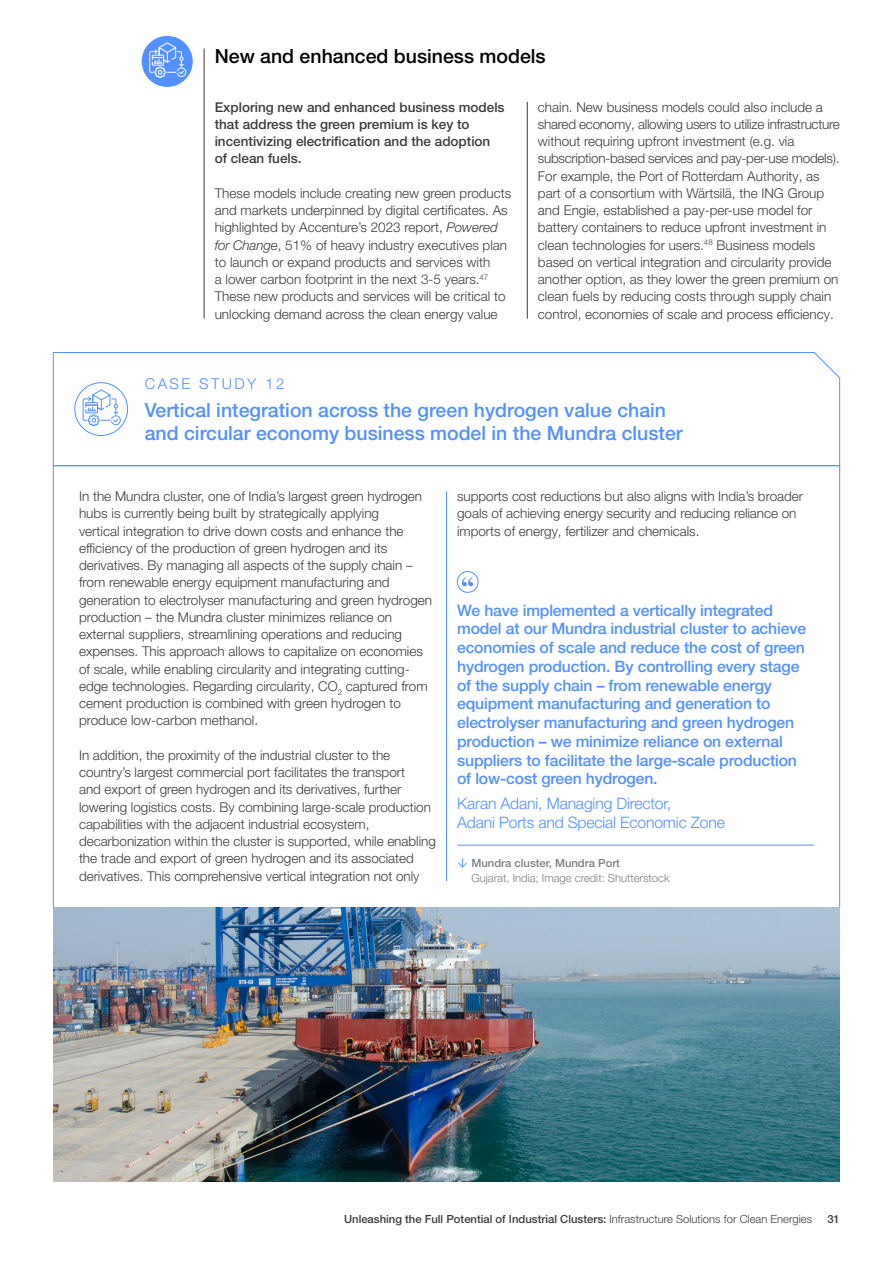
<style>
.page{position:relative;width:893px;height:1263px;background:#fff}
.page>*{position:absolute;margin:0;border:0;box-sizing:border-box;transform-origin:0 0}
.t1{font:500 19.5px/23.4px "Helvetica Neue LT Pro";color:#5291ff}
.t2{font:500 19.5px "Helvetica Neue LT Pro";color:#000}
.t3{font:500 15.75px/18.8px "Helvetica Neue LT Pro";letter-spacing:-.01em;color:#5291ff}
.t4{font:300 15.75px/18.8px "Helvetica Neue LT Pro";letter-spacing:-.01em;color:#5291ff}
.t5{font:300 15px "Helvetica Neue LT Pro";letter-spacing:.16em;color:#5291ff}
.t6{font:300 13.5px/17.2px "Helvetica Neue LT Pro";color:#3c3c3b}
.t7{font:500 13.5px/17.2px "Helvetica Neue LT Pro";color:#3c3c3b}
.t8{font:500 11.25px "Helvetica Neue LT Pro";color:#3c3c3b}
.t9{font:300 11.25px "Helvetica Neue LT Pro";color:#7d7f88}
.t10{font:500 11.25px "Helvetica Neue LT Pro";color:#7d7f88}
.s1{font-style:italic}
.s2{font-weight:300}
</style>
<div class="page">
<hr style="left:204px;top:48px;width:1px;height:271px;background:#3c3c3b">
<hr style="left:527px;top:102px;width:1px;height:217px;background:#3c3c3b">
<div style="left:142px;top:36px;width:51px;height:51px;background:#5291ff;border-radius:50%"></div>
<svg style="left:149px;top:42px;width:37px;height:36px"></svg>
<hr style="left:457px;top:845px;width:357px;height:1px;background:#5291ff">
<div style="left:457px;top:571px;width:21px;height:21px;border:1px solid #5291ff;border-radius:50%"></div>
<svg style="left:462px;top:577px;width:11px;height:9px"></svg>
<svg style="left:458px;top:858px;width:9px;height:10px"></svg>
<hr style="left:446px;top:491px;width:1px;height:390px;background:#5291ff">
<svg style="left:53px;top:352px;width:787px;height:114px"></svg>
<img style="left:53px;top:907px;width:787px;height:274px">
<h1 class="t2" style="left:215px;top:44px;width:332px">New and enhanced business models</h1>
<p class="t7" style="left:215px;top:98px;width:291px">Exploring new and enhanced business models that address the green premium is key to incentivizing electrification and the adoption of clean fuels.</p>
<p class="t6" style="left:215px;top:184px;width:298px">These models include creating new green products and markets underpinned by digital certificates. As highlighted by Accenture’s 2023 report, <span class="s1">Powered for Change</span>, 51% of heavy industry executives plan to launch or expand products and services with<br>a lower carbon footprint in the next 3-5 years.<sup>47<br></sup>These new products and services will be critical to unlocking demand across the clean energy value</p>
<p class="t6" style="left:538px;top:98px;width:303px">chain. New business models could also include a shared economy, allowing users to utilize infrastructure without requiring upfront investment (e.g. via subscription-based services and pay-per-use models).<br>For example, the Port of Rotterdam Authority, as part of a consortium with Wärtsilä, the ING Group and Engie, established a pay-per-use model for battery containers to reduce upfront investment in clean technologies for users.<sup>48</sup> Business models based on vertical integration and circularity provide another option, as they lower the green premium on clean fuels by reducing costs through supply chain control, economies of scale and process efficiency.</p>
<p class="t5" style="left:145px;top:374px;width:141px">CASE STUDY 12</p>
<h1 class="t1" style="left:145px;top:398px;width:539px">Vertical integration across the green hydrogen value chain and circular economy business model in the Mundra cluster</h1>
<p class="t6" style="left:79px;top:487px;width:355px">In the Mundra cluster, one of India’s largest green hydrogen hubs is currently being built by strategically applying<br>vertical integration to drive down costs and enhance the efficiency of the production of green hydrogen and its derivatives. By managing all aspects of the supply chain – from renewable energy equipment manufacturing and generation to electrolyser manufacturing and green hydrogen production – the Mundra cluster minimizes reliance on external suppliers, streamlining operations and reducing expenses. This approach allows to capitalize on economies of scale, while enabling circularity and integrating cutting&shy;edge technologies. Regarding circularity, CO<sub>2</sub> captured from cement production is combined with green hydrogen to produce low-carbon methanol.</p>
<p class="t6" style="left:79px;top:746px;width:358px">In addition, the proximity of the industrial cluster to the country’s largest commercial port facilitates the transport<br>and export of green hydrogen and its derivatives, further lowering logistics costs. By combining large-scale production capabilities with the adjacent industrial ecosystem, decarbonization within the cluster is supported, while enabling the trade and export of green hydrogen and its associated derivatives. This comprehensive vertical integration not only</p>
<p class="t6" style="left:457px;top:487px;width:347px">supports cost reductions but also aligns with India’s broader goals of achieving energy security and reducing reliance on imports of energy, fertilizer and chemicals.</p>
<p class="t3" style="left:457px;top:600px;width:350px">We have implemented a vertically integrated model at our Mundra industrial cluster to achieve economies of scale and reduce the cost of green hydrogen production. By controlling every stage of the supply chain – from renewable energy equipment manufacturing and generation to electrolyser manufacturing and green hydrogen production – we minimize reliance on external suppliers to facilitate the large-scale production of low-cost green hydrogen.</p>
<p class="t4" style="left:457px;top:794px;width:269px">Karan Adani, Managing Director,<br>Adani Ports and Special Economic Zone</p>
<p class="t10" style="left:471px;top:856px;width:150px">Mundra cluster, Mundra Port</p>
<p class="t9" style="left:471px;top:871px;width:200px">Gujarat, India; Image credit: Shutterstock</p>
<p class="t8" style="left:344px;top:1212px;width:470px">Unleashing the Full Potential of Industrial Clusters: <span class="s2">Infrastructure Solutions for Clean Energies</span></p>
<p class="t8" style="left:827px;top:1212px;width:14px">31</p>
</div>
